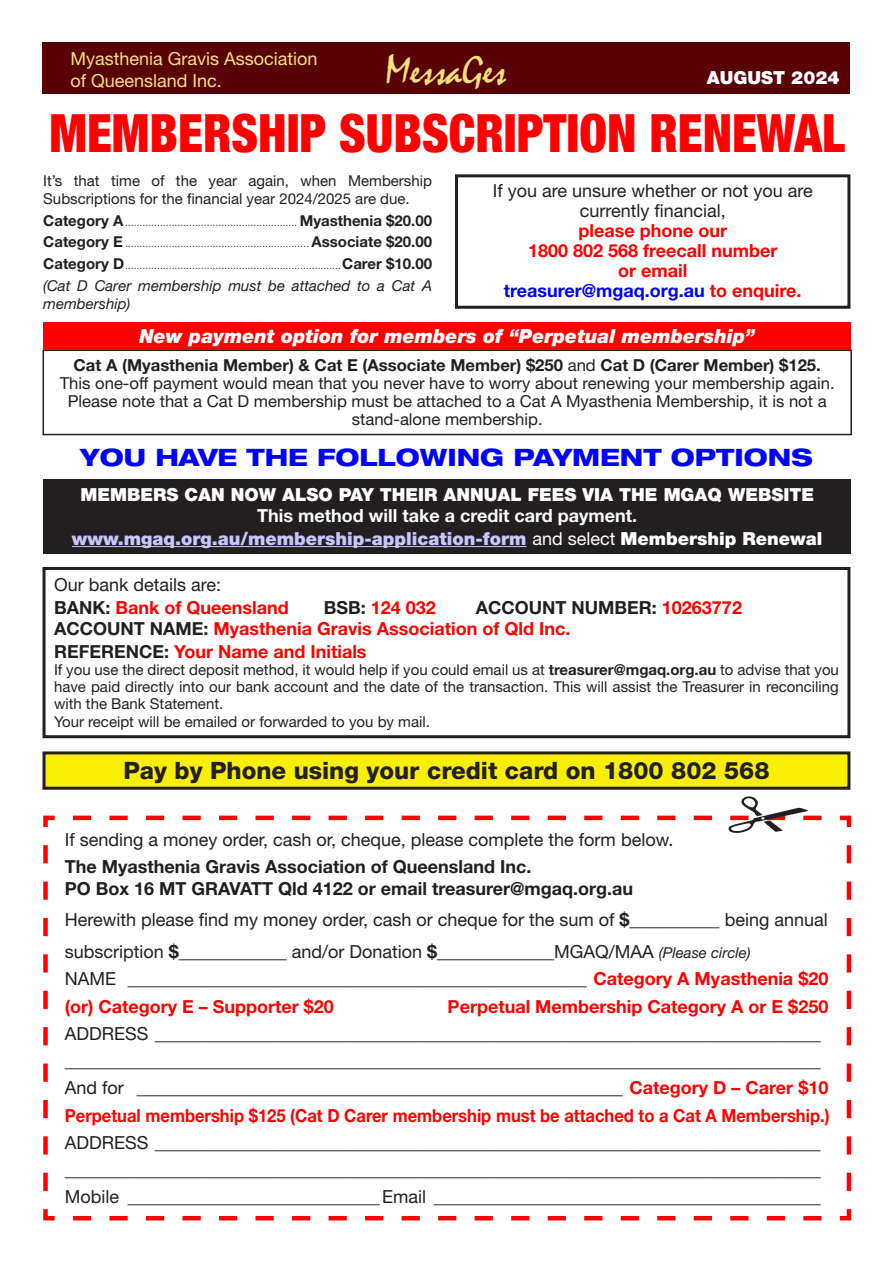
<style>
.page{position:relative;width:893px;height:1263px;background:#fff}
.page>*{position:absolute;margin:0;border:0;box-sizing:border-box;transform-origin:0 0}
.t1{font:900 condensed 52.95px "Helvetica Neue LT Std";color:#f00;scale:.94 1}
.t2{font:42px "Mistral";color:#f7e080}
.t3{font:800 24px "Helvetica Neue LT Std";color:#231f20}
.t4{font:800 expanded 24px "Helvetica Neue LT Std";color:#00f}
.t5{font:italic 900 19.5px "Helvetica Neue LT Std";color:#fff}
.t6{font:18px/27.2px "Helvetica Neue LT Std";color:#231f20}
.t7{font:700 18px/20.1px "Helvetica Neue LT Std";color:#f00}
.t8{font:900 18px/22.5px "Helvetica Neue LT Std";color:#c7c7ff;text-align:center}
.t9{font:700 18px/21.6px "Helvetica Neue LT Std";color:#231f20}
.t10{font:900 18px "Helvetica Neue LT Std";color:#fff}
.t11{font:18px/21.6px "Helvetica Neue LT Std";color:#f7e080}
.t12{font:16.5px/18px "Helvetica Neue LT Std";color:#231f20;text-align:center}
.t13{font:15px/17.2px "Helvetica Neue LT Std";color:#231f20}
.t14{font:700 15px "Helvetica Neue LT Std";color:#231f20}
.t15{font:italic 15px/18px "Helvetica Neue LT Std";color:#231f20}
.s1{color:#00f}
.s2{font-weight:700}
.s3{font-weight:700;color:#fff}
.s4{font-weight:400;color:#fff}
.s5{color:#fff}
.s6{font-weight:700;color:#f00}
.s7{color:#231f20}
.s8{font-style:italic;font-size:15px}
</style>
<div class="page">
<div style="left:43px;top:43px;width:807px;height:51px;background:#580205"></div>
<div style="left:43px;top:479px;width:808px;height:75px;background:#231f20"></div>
<hr style="left:72px;top:546px;width:455px;height:1px;background:#c7c7ff">
<div style="left:43px;top:567px;width:807px;height:171px;border:3px solid #231f20"></div>
<div style="left:44px;top:753px;width:805px;height:35px;background:#f9ee06"></div>
<div style="left:43px;top:751px;width:807px;height:39px;border:3px solid #231f20"></div>
<svg style="left:43px;top:815px;width:809px;height:406px"></svg>
<div style="left:43px;top:349px;width:809px;height:86px;border:2px solid #231f20"></div>
<div style="left:43px;top:322px;width:808px;height:27px;background:#f00"></div>
<div style="left:455px;top:174px;width:395px;height:135px;border:3px solid #231f20"></div>
<svg style="left:64px;top:787px;width:758px;height:52px"></svg>
<p class="t11" style="left:70px;top:48px;width:249px">Myasthenia Gravis Association of Queensland Inc.</p>
<h2 class="t2" style="left:386px;top:46px;width:122px">MessaGes</h2>
<p class="t10" style="left:707px;top:67px;width:134px">AUGUST 2024</p>
<h1 class="t1" style="left:49px;top:100px;width:848px">MEMBERSHIP SUBSCRIPTION RENEWAL</h1>
<p class="t13" style="left:43px;top:172px;width:390px;line-height:18px">It’s that time of the year again, when Membership<br>Subscriptions for the financial year 2024/2025 are due.</p>
<p class="t14" style="left:43px;top:211px;width:82px">Category A</p>
<p class="t14" style="left:300px;top:211px;width:134px">Myasthenia $20.00</p>
<p class="t14" style="left:43px;top:233px;width:81px">Category E</p>
<p class="t14" style="left:311px;top:233px;width:122px">Associate $20.00</p>
<p class="t14" style="left:43px;top:254px;width:82px">Category D</p>
<p class="t14" style="left:342px;top:254px;width:91px">Carer $10.00</p>
<p class="t15" style="left:43px;top:276px;width:390px">(Cat D Carer membership must be attached to a Cat A membership)</p>
<p class="t6" style="left:493px;top:180px;width:322px;line-height:20.1px;text-align:center">If you are unsure whether or not you are currently financial,</p>
<p class="t7" style="left:504px;top:220px;width:299px;text-align:center">please phone our<br>1800 802 568 freecall number<br>or email<br><span class="s1">treasurer@mgaq.org.au</span> to enquire.</p>
<p class="t5" style="left:139px;top:324px;width:617px">New payment option for members of “Perpetual membership”</p>
<p class="t12" style="left:60px;top:356px;width:777px"><span class="s2">Cat A (Myasthenia Member) &amp; Cat E (Associate Member) $250</span> and <span class="s2">Cat D (Carer Member) $125.<br></span>This one-off payment would mean that you never have to worry about renewing your membership again.<br>Please note that a Cat D membership must be attached to a Cat A Myasthenia Membership, it is not a stand-alone membership.</p>
<h3 class="t4" style="left:80px;top:442px;width:734px">YOU HAVE THE FOLLOWING PAYMENT OPTIONS</h3>
<p class="t10" style="left:80px;top:483px;width:735px">MEMBERS CAN NOW ALSO PAY THEIR ANNUAL FEES VIA THE MGAQ WEBSITE</p>
<p class="t8" style="left:72px;top:504px;width:752px"><span class="s3">This method will take a credit card payment. </span>www.mgaq.org.au/membership-application-form <span class="s4">and select</span> <span class="s5">Membership Renewal</span></p>
<p class="t6" style="left:54px;top:573px;width:236px;line-height:22.4px">Our bank details are:<br><span class="s2">BANK:</span> <span class="s6">Bank of Queensland</span></p>
<p class="t7" style="left:54px;top:596px;width:689px;line-height:22px;text-indent:422px"><span class="s7">ACCOUNT NUMBER:</span> 10263772<br><span class="s7">ACCOUNT NAME:</span> Myasthenia Gravis Association of Qld Inc.<br><span class="s7">REFERENCE:</span> Your Name and Initials</p>
<p class="t13" style="left:54px;top:661px;width:786px">If you use the direct deposit method, it would help if you could email us at <span class="s2">treasurer@mgaq.org.au</span> to advise that you have paid directly into our bank account and the date of the transaction. This will assist the Treasurer in reconciling with the Bank Statement.<br>Your receipt will be emailed or forwarded to you by mail.</p>
<h3 class="t3" style="left:123px;top:756px;width:648px">Pay by Phone using your credit card on 1800 802 568</h3>
<p class="t7" style="left:324px;top:597px;width:114px"><span class="s7">BSB:</span> 124 032</p>
<p class="t6" style="left:65px;top:825px;width:610px">If sending a money order, cash or, cheque, please complete the form below.</p>
<p class="t9" style="left:65px;top:855px;width:570px">The Myasthenia Gravis Association of Queensland Inc.<br>PO Box 16 MT GRAVATT Qld 4122 or email treasurer@mgaq.org.au</p>
<p class="t6" style="left:65px;top:903px;width:764px;line-height:32.1px">Herewith please find my money order, cash or cheque for the sum of <span class="s2">$</span>__________ being annual subscription <span class="s2">$</span>____________ and/or Donation <span class="s2">$</span>_____________MGAQ/MAA <span class="s8">(Please circle)</span></p>
<p class="t6" style="left:65px;top:965px;width:765px">NAME ___________________________________________________ <span class="s6">Category A Myasthenia $20 (or) Category E – Supporter $20</span></p>
<p class="t7" style="left:448px;top:996px;width:382px">Perpetual Membership Category A or E $250</p>
<p class="t6" style="left:65px;top:1019px;width:766px">ADDRESS __________________________________________________________________________ ____________________________________________________________________________________ And for ______________________________________________________ <span class="s6">Category D – Carer $10<br>Perpetual membership $125 (Cat D Carer membership must be attached to a Cat A Membership.)</span></p>
<p class="t6" style="left:65px;top:1128px;width:758px;text-align:justify">ADDRESS __________________________________________________________________________ ____________________________________________________________________________________ Mobile ____________________________Email ___________________________________________</p>
</div>
